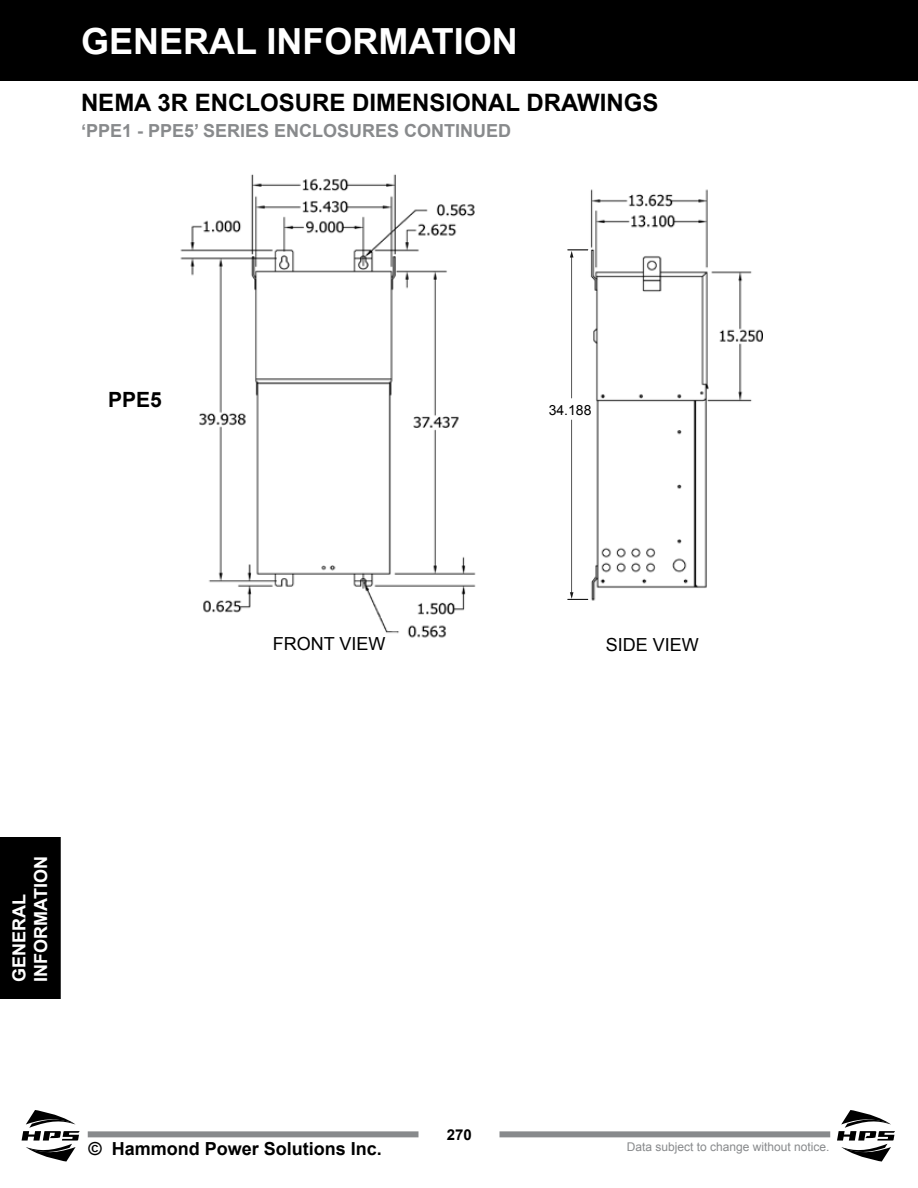
<style>
.page{position:relative;width:918px;height:1188px;background:#fff}
.page>*{position:absolute;margin:0;border:0;box-sizing:border-box;transform-origin:0 0}
.t1{font:700 36px "Arial";color:#fff}
.t2{font:700 24px "Arial";color:#000}
.t3{font:700 21px "Arial";color:#000}
.t4{font:700 18px "Arial";color:#888a8c}
.t5{font:700 18px "Arial";color:#000}
.t6{font:700 18px/21.6px "Arial";color:#fff}
.t7{font:18px "Arial";color:#000}
.t8{font:700 15px "Arial";color:#000}
.t9{font:13.95px "Arial";color:#000}
.t10{font:12px "Arial";color:#888a8c}
</style>
<div class="page">
<div style="left:0;top:0;width:918px;height:81px;background:#000"></div>
<div style="left:0;top:837px;width:61px;height:162px;background:#000"></div>
<svg style="left:22px;top:1110px;width:58px;height:52px"></svg>
<svg style="left:837px;top:1110px;width:58px;height:52px"></svg>
<div style="left:88px;top:1131px;width:330px;height:6px;background:#888a8c"></div>
<div style="left:500px;top:1131px;width:330px;height:6px;background:#888a8c"></div>
<img style="left:180px;top:174px;width:296px;height:464px">
<img style="left:571px;top:189px;width:192px;height:412px">
<svg style="left:567px;top:249px;width:21px;height:149px"></svg>
<svg style="left:567px;top:420px;width:21px;height:180px"></svg>
<h1 class="t1" style="left:81px;top:18px;width:438px">GENERAL INFORMATION</h1>
<h2 class="t2" style="left:81px;top:87px;width:579px">NEMA 3R ENCLOSURE DIMENSIONAL DRAWINGS</h2>
<p class="t4" style="left:81px;top:119px;width:432px">‘PPE1 - PPE5’ SERIES ENCLOSURES CONTINUED</p>
<p class="t3" style="left:108px;top:385px;width:55px">PPE5</p>
<p class="t9" style="left:549px;top:401px;width:44px">34.188</p>
<p class="t7" style="left:273px;top:632px;width:114px">FRONT VIEW</p>
<p class="t7" style="left:606px;top:632px;width:95px">SIDE VIEW</p>
<p class="t6" style="left:9px;top:982px;width:127px;rotate:-90deg">GENERAL<br>INFORMATION</p>
<p class="t8" style="left:447px;top:1125px;width:27px">270</p>
<p class="t5" style="left:88px;top:1137px;width:295px">© Hammond Power Solutions Inc.</p>
<p class="t10" style="left:627px;top:1139px;width:204px">Data subject to change without notice.</p>
</div>
